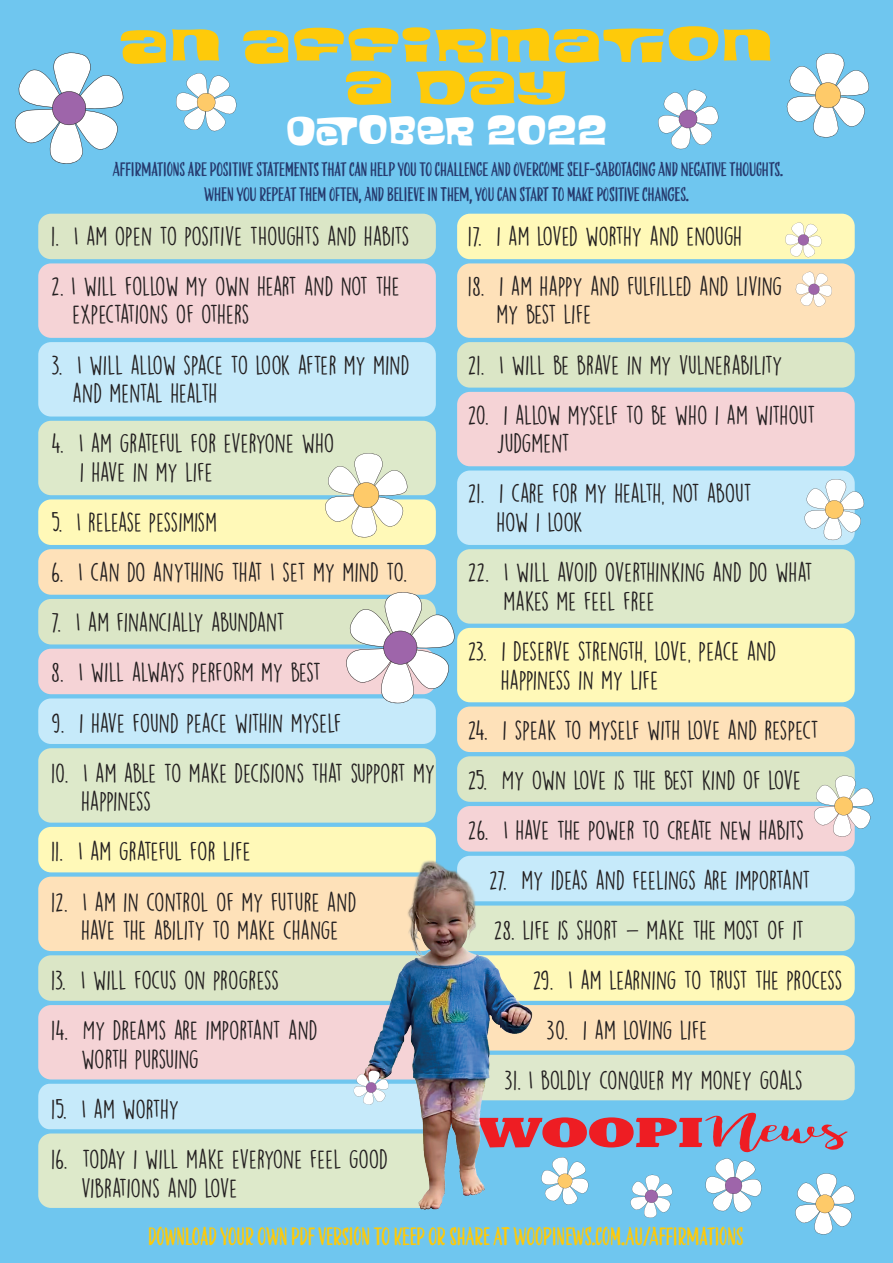
<style>
.page{position:relative;width:893px;height:1263px;background:#6fc6ef}
.page>*{position:absolute;margin:0;border:0;box-sizing:border-box;transform-origin:0 0}
.t1{font:900 55.5px "Blackcurrant";color:#feca0a}
.t2{font:46.5px "Blackcurrant Squash";color:#fff}
.t3{font:27px "Liebe Doris";color:#feca0a}
.List_Paragraph{font:24px/28.8px "DK Lemon Yellow Sun";letter-spacing:-.01em;color:#231f20}
.List_Paragraph-2{font:24px/28.8px "DK Lemon Yellow Sun";letter-spacing:-.03em;color:#231f20}
.t4{font:21px "Liebe Doris";color:#263a6e}
</style>
<div class="page">
<svg style="left:787px;top:53px;width:82px;height:84px"></svg>
<svg style="left:15px;top:53px;width:108px;height:111px"></svg>
<div style="left:38px;top:214px;width:398px;height:45px;background:#dbe6c6;border-radius:13px"></div>
<div style="left:457px;top:214px;width:398px;height:45px;background:#fff9b8;border-radius:13px"></div>
<div style="left:457px;top:263px;width:398px;height:75px;background:#fee1b9;border-radius:13px"></div>
<div style="left:457px;top:342px;width:398px;height:46px;background:#dbe6c6;border-radius:13px"></div>
<div style="left:457px;top:392px;width:398px;height:74px;background:#f5d3d6;border-radius:13px"></div>
<div style="left:457px;top:470px;width:398px;height:75px;background:#c6eafa;border-radius:13px"></div>
<div style="left:457px;top:549px;width:398px;height:75px;background:#dde9ca;border-radius:13px"></div>
<div style="left:457px;top:628px;width:398px;height:74px;background:#fff9b8;border-radius:13px"></div>
<div style="left:457px;top:706px;width:398px;height:46px;background:#fee1b9;border-radius:13px"></div>
<div style="left:457px;top:756px;width:398px;height:46px;background:#dbe6c6;border-radius:13px"></div>
<div style="left:457px;top:806px;width:398px;height:45px;background:#f5d3d6;border-radius:13px"></div>
<div style="left:457px;top:856px;width:398px;height:45px;background:#c6eafa;border-radius:13px"></div>
<div style="left:457px;top:905px;width:398px;height:46px;background:#dde9ca;border-radius:13px"></div>
<div style="left:457px;top:955px;width:398px;height:46px;background:#fff9b8;border-radius:13px"></div>
<div style="left:457px;top:1005px;width:398px;height:45px;background:#fee1b9;border-radius:13px"></div>
<div style="left:457px;top:1055px;width:398px;height:45px;background:#dee8cc;border-radius:13px"></div>
<div style="left:38px;top:499px;width:398px;height:46px;background:#fff9b8;border-radius:13px"></div>
<div style="left:38px;top:549px;width:398px;height:46px;background:#fee1b9;border-radius:13px"></div>
<div style="left:38px;top:599px;width:398px;height:45px;background:#dbe6c6;border-radius:13px"></div>
<div style="left:38px;top:649px;width:398px;height:45px;background:#f5d3d6;border-radius:13px"></div>
<div style="left:38px;top:698px;width:398px;height:46px;background:#c6eafa;border-radius:13px"></div>
<div style="left:38px;top:748px;width:398px;height:75px;background:#dde9ca;border-radius:13px"></div>
<div style="left:38px;top:827px;width:398px;height:45px;background:#fff9b8;border-radius:13px"></div>
<div style="left:38px;top:877px;width:398px;height:74px;background:#fee1b9;border-radius:13px"></div>
<div style="left:38px;top:955px;width:398px;height:46px;background:#dbe6c6;border-radius:13px"></div>
<div style="left:38px;top:1005px;width:398px;height:74px;background:#f5d3d6;border-radius:13px"></div>
<div style="left:38px;top:1133px;width:398px;height:75px;background:#dde9ca;border-radius:13px"></div>
<div style="left:38px;top:263px;width:398px;height:75px;background:#f5d3d6;border-radius:13px"></div>
<div style="left:38px;top:342px;width:398px;height:74px;background:#c6eafa;border-radius:13px"></div>
<div style="left:38px;top:421px;width:398px;height:74px;background:#dde9ca;border-radius:13px"></div>
<svg style="left:176px;top:73px;width:61px;height:59px"></svg>
<svg style="left:658px;top:89px;width:61px;height:61px"></svg>
<svg style="left:814px;top:775px;width:59px;height:61px"></svg>
<svg style="left:325px;top:453px;width:82px;height:84px"></svg>
<svg style="left:535px;top:1112px;width:320px;height:122px"></svg>
<svg style="left:346px;top:592px;width:109px;height:111px"></svg>
<img style="left:357px;top:858px;width:178px;height:352px">
<svg style="left:804px;top:479px;width:60px;height:61px"></svg>
<svg style="left:785px;top:222px;width:37px;height:38px"></svg>
<svg style="left:795px;top:272px;width:37px;height:35px"></svg>
<svg style="left:38px;top:1070px;width:398px;height:59px"></svg>
<p class="t1" style="left:120px;top:10px;width:655px">AN AFFIRMATION</p>
<p class="t1" style="left:345px;top:52px;width:225px">A DAY</p>
<p class="t2" style="left:286px;top:103px;width:323px">OCTOBER 2022</p>
<p class="t4" style="left:113px;top:156px;width:672px">AFFIRMATIONS ARE POSITIVE STATEMENTS THAT CAN HELP YOU TO CHALLENGE AND OVERCOME SELF-SABOTAGING AND NEGATIVE THOUGHTS.</p>
<p class="t4" style="left:204px;top:181px;width:486px">WHEN YOU REPEAT THEM OFTEN, AND BELIEVE IN THEM, YOU CAN START TO MAKE POSITIVE CHANGES.</p>
<p class="List_Paragraph" style="left:51px;top:221px;width:360px">1. I AM OPEN TO POSITIVE THOUGHTS AND HABITS</p>
<p class="List_Paragraph" style="left:72px;top:271px;width:329px;text-indent:-21px">2. I WILL FOLLOW MY OWN HEART AND NOT THE<br>EXPECTATIONS OF OTHERS</p>
<p class="List_Paragraph-2" style="left:72px;top:350px;width:339px;text-indent:-21px">3. I WILL ALLOW SPACE TO LOOK AFTER MY MIND<br>AND MENTAL HEALTH</p>
<p class="List_Paragraph" style="left:80px;top:429px;width:256px;text-indent:-28px">4. I AM GRATEFUL FOR EVERYONE WHO<br>I HAVE IN MY LIFE</p>
<p class="List_Paragraph" style="left:51px;top:508px;width:167px">5. I RELEASE PESSIMISM</p>
<p class="List_Paragraph" style="left:51px;top:558px;width:358px">6. I CAN DO ANYTHING THAT I SET MY MIND TO.</p>
<p class="List_Paragraph" style="left:51px;top:608px;width:235px">7. I AM FINANCIALLY ABUNDANT</p>
<p class="List_Paragraph-2" style="left:51px;top:658px;width:271px">8. I WILL ALWAYS PERFORM MY BEST</p>
<p class="List_Paragraph" style="left:51px;top:708px;width:292px">9. I HAVE FOUND PEACE WITHIN MYSELF</p>
<p class="List_Paragraph" style="left:81px;top:758px;width:356px;text-indent:-30px">10. I AM ABLE TO MAKE DECISIONS THAT SUPPORT MY<br>HAPPINESS</p>
<p class="List_Paragraph" style="left:51px;top:837px;width:201px">11. I AM GRATEFUL FOR LIFE</p>
<p class="List_Paragraph" style="left:51px;top:887px;width:307px;text-align:center">12. I AM IN CONTROL OF MY FUTURE AND<br>HAVE THE ABILITY TO MAKE CHANGE</p>
<p class="List_Paragraph" style="left:51px;top:966px;width:229px">13. I WILL FOCUS ON PROGRESS</p>
<p class="List_Paragraph" style="left:81px;top:1016px;width:238px;text-indent:-30px">14. MY DREAMS ARE IMPORTANT AND<br>WORTH PURSUING</p>
<p class="List_Paragraph" style="left:51px;top:1095px;width:129px">15. I AM WORTHY</p>
<p class="List_Paragraph" style="left:81px;top:1145px;width:309px;text-indent:-30px">16. TODAY I WILL MAKE EVERYONE FEEL GOOD<br>VIBRATIONS AND LOVE</p>
<p class="List_Paragraph" style="left:468px;top:221px;width:275px">17. I AM LOVED WORTHY AND ENOUGH</p>
<p class="List_Paragraph" style="left:496px;top:271px;width:287px;text-indent:-28px">18. I AM HAPPY AND FULFILLED AND LIVING<br>MY BEST LIFE</p>
<p class="List_Paragraph" style="left:468px;top:350px;width:316px">21. I WILL BE BRAVE IN MY VULNERABILITY</p>
<p class="List_Paragraph" style="left:496px;top:400px;width:321px;text-indent:-28px">20. I ALLOW MYSELF TO BE WHO I AM WITHOUT<br>JUDGMENT</p>
<p class="List_Paragraph-2" style="left:496px;top:479px;width:257px;text-indent:-28px">21. I CARE FOR MY HEALTH, NOT ABOUT<br>HOW I LOOK</p>
<p class="List_Paragraph" style="left:504px;top:558px;width:311px;text-indent:-36px">22. I WILL AVOID OVERTHINKING AND DO WHAT<br>MAKES ME FEEL FREE</p>
<p class="List_Paragraph" style="left:501px;top:637px;width:277px;text-indent:-33px">23. I DESERVE STRENGTH, LOVE, PEACE AND<br>HAPPINESS IN MY LIFE</p>
<p class="List_Paragraph" style="left:468px;top:716px;width:352px">24. I SPEAK TO MYSELF WITH LOVE AND RESPECT</p>
<p class="List_Paragraph-2" style="left:468px;top:766px;width:335px">25. MY OWN LOVE IS THE BEST KIND OF LOVE</p>
<p class="List_Paragraph-2" style="left:468px;top:816px;width:338px">26. I HAVE THE POWER TO CREATE NEW HABITS</p>
<p class="List_Paragraph" style="left:489px;top:866px;width:323px">27. MY IDEAS AND FEELINGS ARE IMPORTANT</p>
<p class="List_Paragraph" style="left:494px;top:916px;width:312px">28. LIFE IS SHORT - MAKE THE MOST OF IT</p>
<p class="List_Paragraph-2" style="left:533px;top:966px;width:311px">29. I AM LEARNING TO TRUST THE PROCESS</p>
<p class="List_Paragraph" style="left:546px;top:1016px;width:163px">30. I AM LOVING LIFE</p>
<p class="List_Paragraph" style="left:504px;top:1065px;width:300px">31. I BOLDLY CONQUER MY MONEY GOALS</p>
<p class="t3" style="left:148px;top:1219px;width:597px">DOWNLOAD YOUR OWN PDF VERSION TO KEEP OR SHARE AT WOOPINEWS.COM.AU/AFFIRMATIONS</p>
</div>
